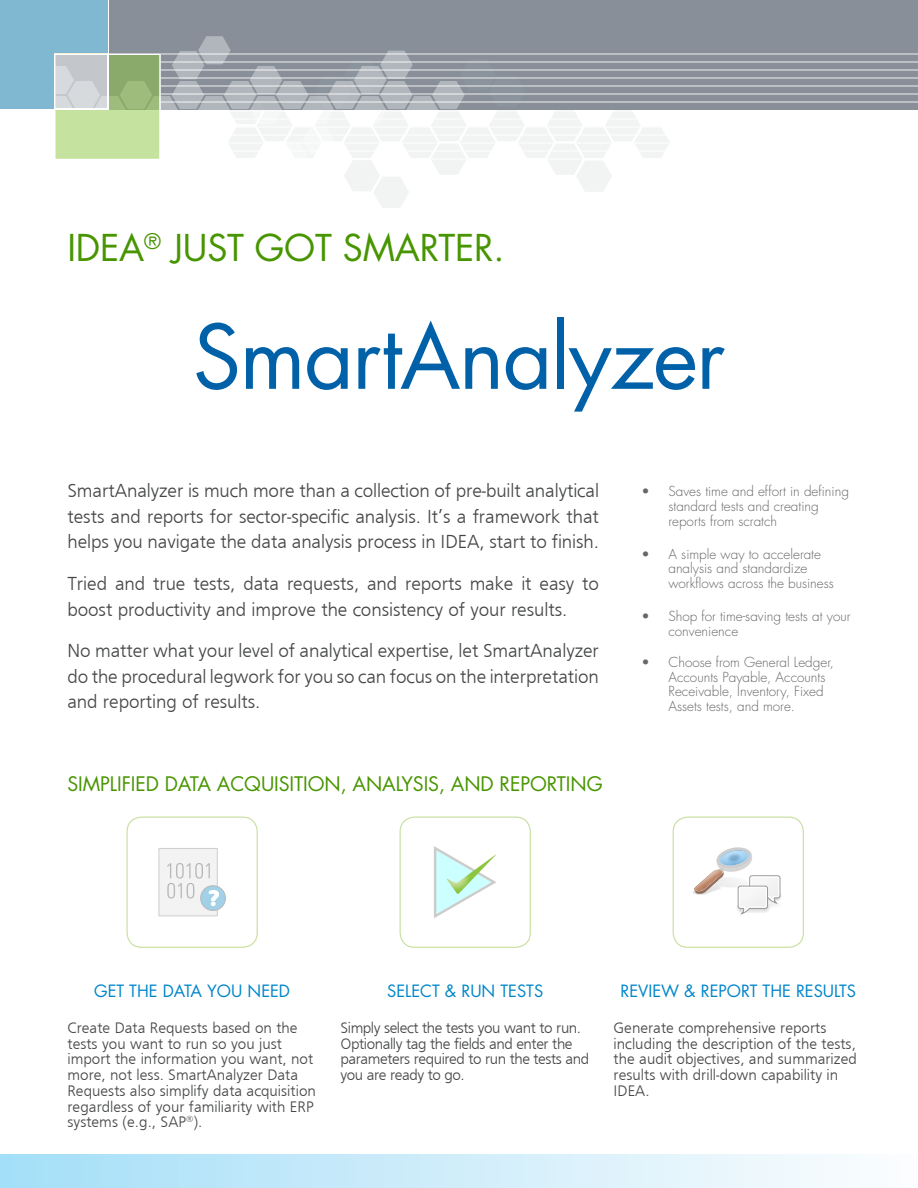
<style>
.page{position:relative;width:918px;height:1188px;background:#fff}
.page>*{position:absolute;margin:0;border:0;box-sizing:border-box;transform-origin:0 0}
.SE_-_Title{font:86.4px "Futura";letter-spacing:-.02em;color:#0061a8}
.SE_-_IDEA_Smarter{font:36px "Futura";letter-spacing:-.005em;color:#479500}
.SE_-_Intro{font:300 19.5px/25.5px "Frugal Sans";letter-spacing:-.005em;color:#454647;text-align:justify}
.SE_-_Heading_-_Green{font:19.5px "Futura";letter-spacing:-.005em;color:#479500}
.SE_-_Header_-_First{font:16.5px "Futura";color:#0086c9}
.SE_-_Paragraph_Block{font:300 15.75px/15.8px "Frugal Sans";color:#454647}
.SE_-_Paragraph_Block-2{font:300 15.75px/15.8px "Frugal Sans";letter-spacing:-.03em;color:#454647}
.t1{font:300 13.5px/14.7px "Futura";color:#676767}
</style>
<div class="page">
<div style="left:0;top:1155px;width:918px;height:33px;background:linear-gradient(to right,#a4def8,#fcfdfe)"></div>
<div style="left:0;top:0;width:918px;height:110px;background:#888f99"></div>
<hr style="left:161px;top:102px;width:757px;height:1px;background:#fff">
<hr style="left:161px;top:94px;width:757px;height:1px;background:#fff">
<hr style="left:161px;top:85px;width:757px;height:2px;background:#fff">
<hr style="left:161px;top:77px;width:757px;height:2px;background:#fff">
<hr style="left:161px;top:69px;width:757px;height:2px;background:#fff">
<hr style="left:161px;top:61px;width:757px;height:2px;background:#fff">
<hr style="left:161px;top:53px;width:757px;height:2px;background:#fff">
<svg style="left:57px;top:36px;width:613px;height:172px"></svg>
<div style="left:54px;top:53px;width:107px;height:107px;border:2px solid #fff"></div>
<hr style="left:108px;top:0;width:1px;height:110px;background:#fff">
<hr style="left:0;top:109px;width:109px;height:1px;background:#fff">
<div style="left:0;top:0;width:108px;height:53px;background:#81b8d1"></div>
<div style="left:0;top:23px;width:54px;height:86px;background:#81b8d1"></div>
<svg style="left:694px;top:847px;width:88px;height:68px"></svg>
<div style="left:673px;top:817px;width:131px;height:131px;border:1px solid #8dbc37;border-radius:15px"></div>
<svg style="left:434px;top:846px;width:63px;height:72px"></svg>
<div style="left:400px;top:817px;width:131px;height:131px;border:1px solid #8dbc37;border-radius:15px"></div>
<img style="left:447px;top:854px;width:49px;height:40px">
<div style="left:159px;top:848px;width:58px;height:68px;background:#f3f3f3"></div>
<div style="left:201px;top:886px;width:24px;height:24px;background:#a1d0e7;border-radius:50%"></div>
<div style="left:200px;top:885px;width:26px;height:26px;border:1px solid #666;border-radius:50%"></div>
<svg style="left:167px;top:863px;width:52px;height:43px"></svg>
<div style="left:126px;top:817px;width:132px;height:131px;border:1px solid #8dbc37;border-radius:15px"></div>
<p class="SE_-_IDEA_Smarter" style="left:68px;top:225px;width:439px">IDEA<sup>®</sup> JUST GOT SMARTER.</p>
<p class="SE_-_Title" style="left:193px;top:302px;width:534px">SmartAnalyzer</p>
<p class="SE_-_Intro" style="left:68px;top:478px;width:533px">SmartAnalyzer is much more than a collection of pre-built analytical tests and reports for sector-specific analysis. It’s a framework that helps you navigate the data analysis process in IDEA, start to finish.</p>
<p class="SE_-_Intro" style="left:68px;top:571px;width:533px">Tried and true tests, data requests, and reports make it easy to boost productivity and improve the consistency of your results.</p>
<p class="SE_-_Intro" style="left:68px;top:638px;width:533px">No matter what your level of analytical expertise, let SmartAnalyzer do the procedural legwork for you so can focus on the interpretation and reporting of results.</p>
<p class="SE_-_Heading_-_Green" style="left:68px;top:771px;width:537px">SIMPLIFIED DATA ACQUISITION, ANALYSIS, AND REPORTING</p>
<p class="t1" style="left:668px;top:484px;width:182px;text-indent:-27px">• Saves time and effort in defining standard tests and creating reports from scratch</p>
<p class="t1" style="left:668px;top:547px;width:167px;text-indent:-27px">• A simple way to accelerate analysis and standardize workflows across the business</p>
<p class="t1" style="left:668px;top:610px;width:184px;text-indent:-27px">• Shop for time-saving tests at your convenience</p>
<p class="t1" style="left:668px;top:655px;width:167px;text-indent:-27px">• Choose from General Ledger,<br>Accounts Payable, Accounts<br>Receivable, Inventory, Fixed<br>Assets tests, and more.</p>
<p class="SE_-_Header_-_First" style="left:94px;top:981px;width:198px">GET THE DATA YOU NEED</p>
<p class="SE_-_Paragraph_Block" style="left:68px;top:1020px;width:250px">Create Data Requests based on the tests you want to run so you just import the information you want, not more, not less. SmartAnalyzer Data Requests also simplify data acquisition regardless of your familiarity with ERP systems (e.g., SAP<sup>®</sup>).</p>
<p class="SE_-_Header_-_First" style="left:387px;top:981px;width:158px">SELECT &amp; RUN TESTS</p>
<p class="SE_-_Paragraph_Block-2" style="left:341px;top:1020px;width:250px">Simply select the tests you want to run.<br>Optionally tag the fields and enter the parameters required to run the tests and you are ready to go.</p>
<p class="SE_-_Header_-_First" style="left:620px;top:981px;width:237px">REVIEW &amp; REPORT THE RESULTS</p>
<p class="SE_-_Paragraph_Block" style="left:614px;top:1020px;width:245px">Generate comprehensive reports including the description of the tests, the audit objectives, and summarized results with drill-down capability in<br>IDEA.</p>
</div>
